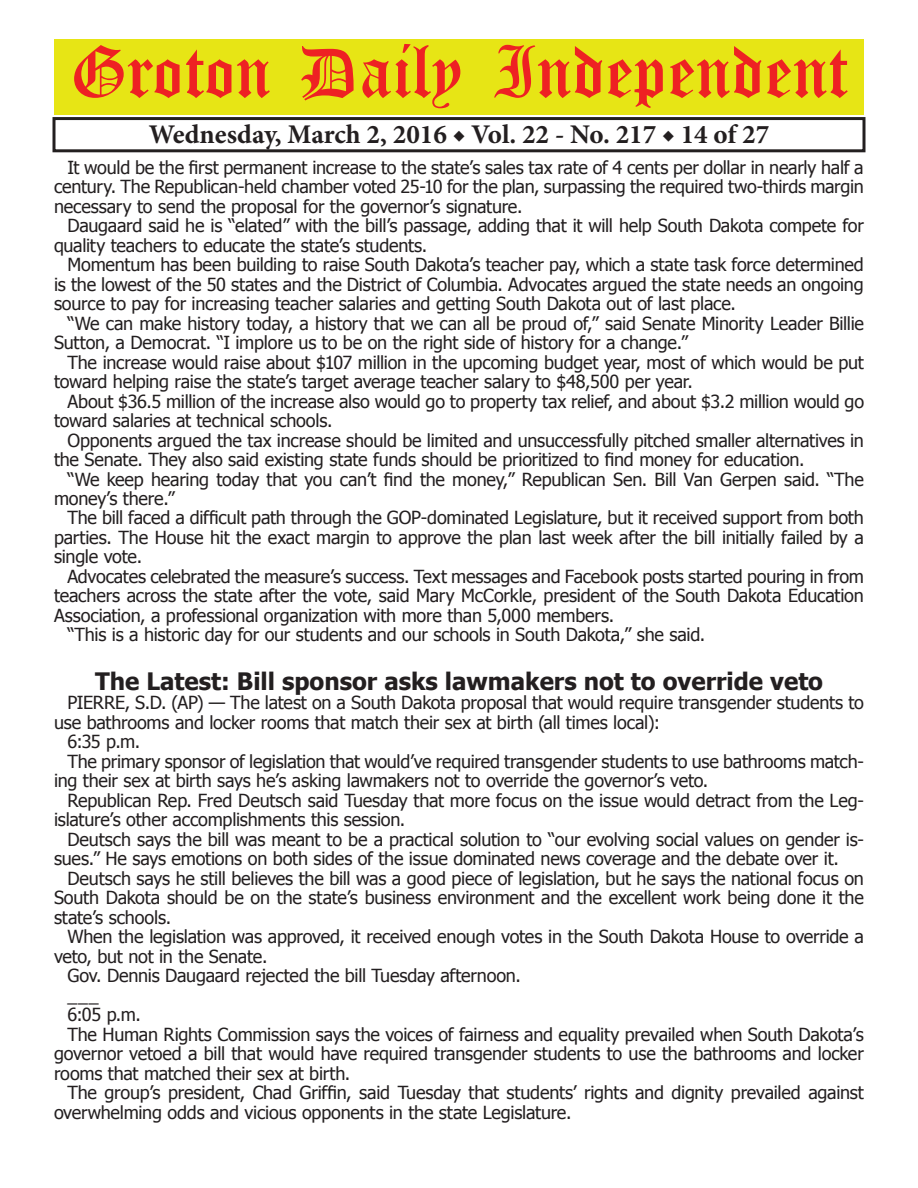
<style>
.page{position:relative;width:918px;height:1188px;background:#fff}
.page>*{position:absolute;margin:0;border:0;box-sizing:border-box;transform-origin:0 0}
.t1{font:54px "Old English Five";color:#ee2123}
.t2{font:700 27px "Minion Pro";color:#231f20}
.t3{font:700 24px "Tahoma";color:#231f20}
.t4{font:18px/19.5px "Tahoma";letter-spacing:-.01em;color:#231f20}
</style>
<div class="page">
<div style="left:52px;top:117px;width:814px;height:35px;border:3px solid #231f20"></div>
<div style="left:54px;top:40px;width:810px;height:75px;background:#e7e515"></div>
<h1 class="t1" style="left:70px;top:47px;width:779px">Groton Daily Independent</h1>
<h2 class="t2" style="left:149px;top:116px;width:622px">Wednesday, March 2, 2016 ◆ Vol. 22 - No. 217 ◆ 14 of 27</h2>
<p class="t4" style="left:54px;top:156px;width:811px;text-align:justify;text-indent:14px">It would be the first permanent increase to the state’s sales tax rate of 4 cents per dollar in nearly half a century. The Republican-held chamber voted 25-10 for the plan, surpassing the required two-thirds margin necessary to send the proposal for the governor’s signature.</p>
<p class="t4" style="left:54px;top:215px;width:811px;text-indent:14px">Daugaard said he is “elated” with the bill’s passage, adding that it will help South Dakota compete for quality teachers to educate the state’s students.</p>
<p class="t4" style="left:54px;top:254px;width:811px;text-align:justify;text-indent:14px">Momentum has been building to raise South Dakota’s teacher pay, which a state task force determined is the lowest of the 50 states and the District of Columbia. Advocates argued the state needs an ongoing source to pay for increasing teacher salaries and getting South Dakota out of last place.</p>
<p class="t4" style="left:54px;top:312px;width:812px;text-indent:14px">“We can make history today, a history that we can all be proud of,” said Senate Minority Leader Billie<br>Sutton, a Democrat. “I implore us to be on the right side of history for a change.”</p>
<p class="t4" style="left:54px;top:351px;width:811px;text-indent:14px">The increase would raise about $107 million in the upcoming budget year, most of which would be put toward helping raise the state’s target average teacher salary to $48,500 per year.</p>
<p class="t4" style="left:54px;top:390px;width:812px;text-indent:14px">About $36.5 million of the increase also would go to property tax relief, and about $3.2 million would go toward salaries at technical schools.</p>
<p class="t4" style="left:54px;top:429px;width:811px;text-indent:14px">Opponents argued the tax increase should be limited and unsuccessfully pitched smaller alternatives in the Senate. They also said existing state funds should be prioritized to find money for education.</p>
<p class="t4" style="left:54px;top:468px;width:811px;text-indent:14px">“We keep hearing today that you can’t find the money,” Republican Sen. Bill Van Gerpen said. “The money’s there.”</p>
<p class="t4" style="left:54px;top:507px;width:811px;text-align:justify;text-indent:14px">The bill faced a difficult path through the GOP-dominated Legislature, but it received support from both parties. The House hit the exact margin to approve the plan last week after the bill initially failed by a single vote.</p>
<p class="t4" style="left:68px;top:566px;width:798px">Advocates celebrated the measure’s success. Text messages and Facebook posts started pouring in from</p>
<p class="t4" style="left:54px;top:585px;width:811px">teachers across the state after the vote, said Mary McCorkle, president of the South Dakota Education</p>
<p class="t4" style="left:54px;top:605px;width:562px">Association, a professional organization with more than 5,000 members.</p>
<p class="t4" style="left:68px;top:624px;width:639px">“This is a historic day for our students and our schools in South Dakota,” she said.</p>
<h3 class="t3" style="left:95px;top:664px;width:730px">The Latest: Bill sponsor asks lawmakers not to override veto</h3>
<p class="t4" style="left:68px;top:692px;width:798px">PIERRE, S.D. (AP) — The latest on a South Dakota proposal that would require transgender students to</p>
<p class="t4" style="left:54px;top:712px;width:608px">use bathrooms and locker rooms that match their sex at birth (all times local):</p>
<p class="t4" style="left:68px;top:731px;width:74px">6:35 p.m.</p>
<p class="t4" style="left:68px;top:751px;width:798px">The primary sponsor of legislation that would’ve required transgender students to use bathrooms match-</p>
<p class="t4" style="left:54px;top:770px;width:656px">ing their sex at birth says he’s asking lawmakers not to override the governor’s veto.</p>
<p class="t4" style="left:68px;top:790px;width:798px">Republican Rep. Fred Deutsch said Tuesday that more focus on the issue would detract from the Leg-</p>
<p class="t4" style="left:54px;top:809px;width:353px">islature’s other accomplishments this session.</p>
<p class="t4" style="left:68px;top:829px;width:798px">Deutsch says the bill was meant to be a practical solution to “our evolving social values on gender is-</p>
<p class="t4" style="left:54px;top:848px;width:787px">sues.” He says emotions on both sides of the issue dominated news coverage and the debate over it.</p>
<p class="t4" style="left:68px;top:868px;width:798px">Deutsch says he still believes the bill was a good piece of legislation, but he says the national focus on</p>
<p class="t4" style="left:54px;top:887px;width:811px">South Dakota should be on the state’s business environment and the excellent work being done it the</p>
<p class="t4" style="left:54px;top:907px;width:119px">state’s schools.</p>
<p class="t4" style="left:68px;top:926px;width:798px">When the legislation was approved, it received enough votes in the South Dakota House to override a</p>
<p class="t4" style="left:54px;top:946px;width:215px">veto, but not in the Senate.</p>
<p class="t4" style="left:68px;top:965px;width:455px">Gov. Dennis Daugaard rejected the bill Tuesday afternoon.</p>
<p class="t4" style="left:68px;top:985px;width:33px">___</p>
<p class="t4" style="left:68px;top:1004px;width:75px">6:05 p.m.</p>
<p class="t4" style="left:68px;top:1024px;width:798px">The Human Rights Commission says the voices of fairness and equality prevailed when South Dakota’s</p>
<p class="t4" style="left:54px;top:1043px;width:811px">governor vetoed a bill that would have required transgender students to use the bathrooms and locker</p>
<p class="t4" style="left:54px;top:1063px;width:298px">rooms that matched their sex at birth.</p>
<p class="t4" style="left:68px;top:1082px;width:798px">The group’s president, Chad Griffin, said Tuesday that students’ rights and dignity prevailed against</p>
<p class="t4" style="left:54px;top:1102px;width:519px">overwhelming odds and vicious opponents in the state Legislature.</p>
</div>
